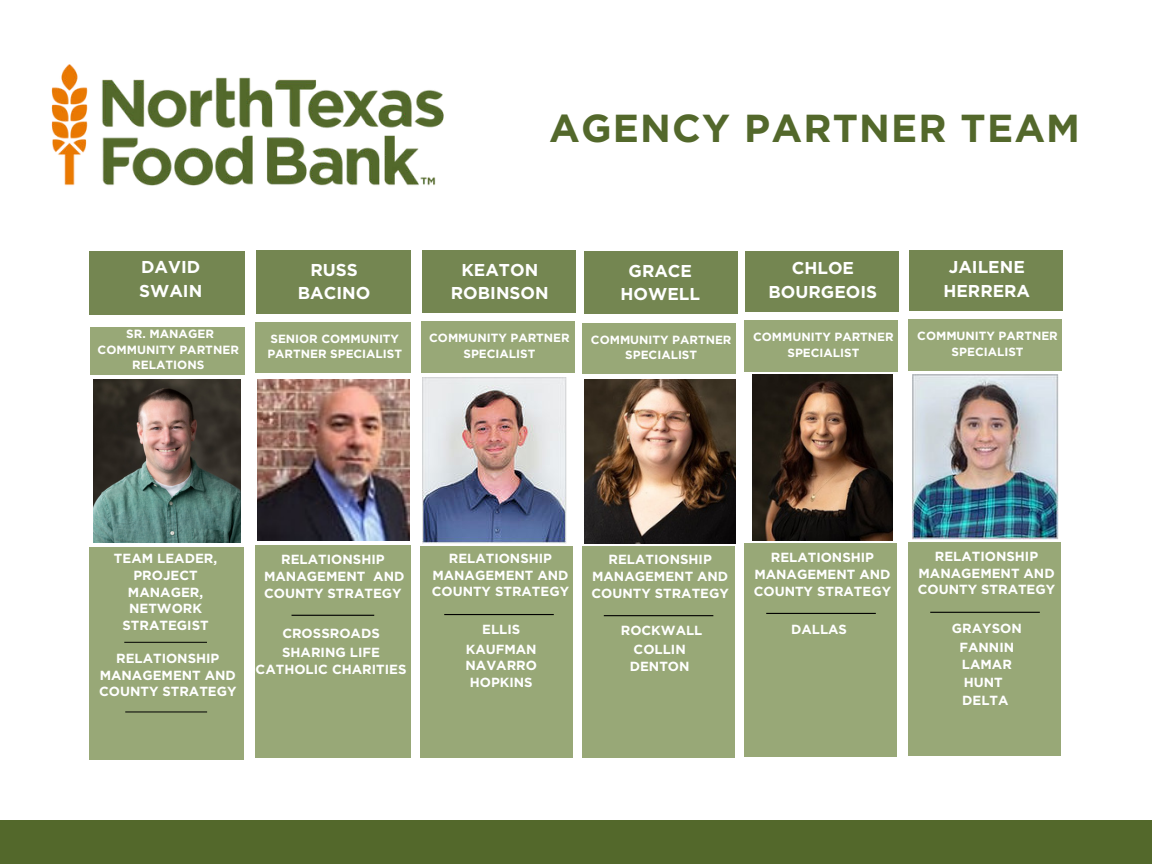
<style>
.page{position:relative;width:1152px;height:864px;background:#fff}
.page>*{position:absolute;margin:0;border:0;box-sizing:border-box;transform-origin:0 0}
.t1{font:700 39px "Gotham";letter-spacing:.03em;color:#53682b}
.t2{font:700 17.25px/23.7px "Gotham";color:#fff}
.t3{font:700 17.1px/23.7px "Gotham";color:#fff;text-align:center}
.t4{font:700 13.2px/16.8px "Gotham";color:#fff;text-align:center}
.t5{font:700 11.85px/15.8px "Gotham";color:#fff;text-align:center}
</style>
<div class="page">
<div style="left:0;top:820px;width:1152px;height:44px;background:#53682b"></div>
<img style="left:51px;top:64px;width:393px;height:122px">
<div style="left:89px;top:548px;width:155px;height:211px;background:#98a877"></div>
<div style="left:256px;top:546px;width:154px;height:211px;background:#98a877"></div>
<div style="left:91px;top:327px;width:154px;height:48px;background:#98a877"></div>
<div style="left:90px;top:252px;width:154px;height:63px;background:#748651"></div>
<div style="left:256px;top:322px;width:154px;height:51px;background:#98a877"></div>
<div style="left:257px;top:250px;width:154px;height:63px;background:#748651"></div>
<img style="left:258px;top:379px;width:152px;height:161px">
<hr style="left:292px;top:615px;width:82px;height:1px;background:#000">
<div style="left:421px;top:322px;width:153px;height:51px;background:#98a877"></div>
<div style="left:422px;top:250px;width:153px;height:62px;background:#748651"></div>
<div style="left:582px;top:323px;width:153px;height:51px;background:#98a877"></div>
<div style="left:584px;top:252px;width:153px;height:61px;background:#748651"></div>
<div style="left:420px;top:546px;width:153px;height:211px;background:#98a877"></div>
<hr style="left:444px;top:614px;width:110px;height:1px;background:#000">
<div style="left:582px;top:546px;width:153px;height:211px;background:#98a877"></div>
<hr style="left:604px;top:615px;width:109px;height:1px;background:#000">
<hr style="left:124px;top:642px;width:83px;height:1px;background:#000">
<hr style="left:125px;top:712px;width:82px;height:1px;background:#000">
<div style="left:744px;top:321px;width:153px;height:50px;background:#98a877"></div>
<div style="left:745px;top:252px;width:153px;height:59px;background:#748651"></div>
<div style="left:909px;top:320px;width:153px;height:50px;background:#98a877"></div>
<div style="left:909px;top:250px;width:153px;height:60px;background:#748651"></div>
<div style="left:744px;top:544px;width:153px;height:213px;background:#98a877"></div>
<hr style="left:766px;top:613px;width:110px;height:1px;background:#000">
<div style="left:908px;top:543px;width:153px;height:213px;background:#98a877"></div>
<hr style="left:930px;top:612px;width:110px;height:1px;background:#000">
<img style="left:93px;top:379px;width:148px;height:164px">
<img style="left:584px;top:379px;width:151px;height:165px">
<img style="left:912px;top:374px;width:146px;height:166px">
<img style="left:423px;top:378px;width:144px;height:165px">
<img style="left:753px;top:374px;width:139px;height:167px">
<h1 class="t1" style="left:549px;top:102px;width:532px">AGENCY PARTNER TEAM</h1>
<h2 class="t2" style="left:139px;top:255px;width:65px">DAVID<br>SWAIN</h2>
<h2 class="t2" style="left:298px;top:258px;width:74px;text-align:center">RUSS<br>BACINO</h2>
<p class="t5" style="left:267px;top:330px;width:136px;text-align:left">SENIOR COMMUNITY<br>PARTNER SPECIALIST</p>
<p class="t5" style="left:429px;top:330px;width:142px">COMMUNITY PARTNER<br>SPECIALIST</p>
<p class="t5" style="left:591px;top:331px;width:142px">COMMUNITY PARTNER<br>SPECIALIST</p>
<p class="t5" style="left:753px;top:329px;width:142px">COMMUNITY PARTNER<br>SPECIALIST</p>
<p class="t5" style="left:917px;top:328px;width:142px">COMMUNITY PARTNER<br>SPECIALIST</p>
<p class="t3" style="left:451px;top:258px;width:99px">KEATON<br>ROBINSON</p>
<p class="t3" style="left:621px;top:259px;width:81px">GRACE<br>HOWELL</p>
<p class="t3" style="left:769px;top:256px;width:110px">CHLOE<br>BOURGEOIS</p>
<p class="t3" style="left:943px;top:255px;width:88px">JAILENE<br>HERRERA</p>
<p class="t5" style="left:98px;top:326px;width:143px">SR. MANAGER<br>COMMUNITY PARTNER<br>RELATIONS</p>
<p class="t4" style="left:114px;top:550px;width:105px">TEAM LEADER,<br>PROJECT<br>MANAGER,<br>NETWORK<br>STRATEGIST</p>
<p class="t4" style="left:264px;top:550px;width:142px;line-height:17.4px">RELATIONSHIP<br>MANAGEMENT AND<br>COUNTY STRATEGY</p>
<p class="t4" style="left:282px;top:623px;width:99px;line-height:19.2px;text-align:left">CROSSROADS<br>SHARING LIFE</p>
<p class="t4" style="left:256px;top:661px;width:152px">CATHOLIC CHARITIES</p>
<p class="t4" style="left:99px;top:650px;width:139px">RELATIONSHIP<br>MANAGEMENT AND<br>COUNTY STRATEGY</p>
<p class="t4" style="left:432px;top:550px;width:139px">RELATIONSHIP<br>MANAGEMENT AND<br>COUNTY STRATEGY</p>
<p class="t4" style="left:466px;top:620px;width:72px;line-height:19.2px">ELLIS<br>KAUFMAN</p>
<p class="t4" style="left:466px;top:657px;width:73px">NAVARRO<br>HOPKINS</p>
<p class="t4" style="left:592px;top:551px;width:139px">RELATIONSHIP<br>MANAGEMENT AND<br>COUNTY STRATEGY</p>
<p class="t4" style="left:621px;top:621px;width:83px;line-height:19.2px">ROCKWALL<br>COLLIN</p>
<p class="t4" style="left:630px;top:658px;width:61px">DENTON</p>
<p class="t4" style="left:754px;top:549px;width:139px">RELATIONSHIP<br>MANAGEMENT AND<br>COUNTY STRATEGY</p>
<p class="t4" style="left:791px;top:621px;width:57px">DALLAS</p>
<p class="t4" style="left:918px;top:547px;width:139px">RELATIONSHIP<br>MANAGEMENT AND<br>COUNTY STRATEGY</p>
<p class="t4" style="left:952px;top:619px;width:71px;line-height:19.2px">GRAYSON<br>FANNIN</p>
<p class="t4" style="left:962px;top:656px;width:51px">LAMAR</p>
<p class="t4" style="left:962px;top:674px;width:48px;line-height:17.5px;text-align:left">HUNT<br>DELTA</p>
</div>
